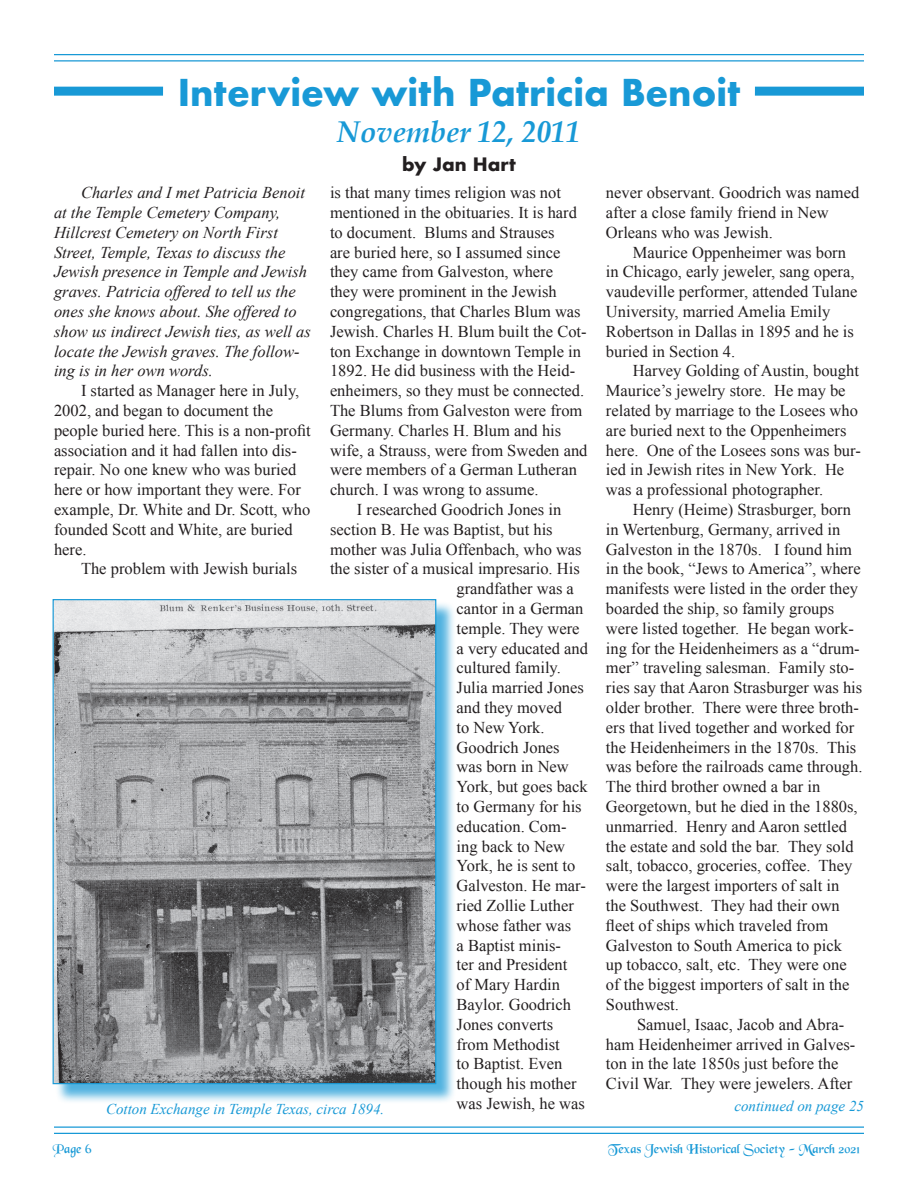
<style>
.page{position:relative;width:918px;height:1188px;background:#fff}
.page>*{position:absolute;margin:0;border:0;box-sizing:border-box;transform-origin:0 0}
.t1{font:700 36px "Futura";color:#1899d6}
.t2{font:italic 700 30px "Book Antiqua";color:#1899d6}
.t3{font:700 18px "Futura";color:#231f20}
.t4{font:16.5px/19.8px "Times New Roman";color:#231f20}
.t5{font:italic 16.5px/19.8px "Times New Roman";color:#231f20}
.t6{font:italic 15px "Times New Roman";color:#1899d6}
.t7{font:13.5px "Black Chancery";color:#1899d6}
</style>
<div class="page">
<hr style="left:54px;top:1126px;width:810px;height:2px;background:#1899d6">
<hr style="left:54px;top:1133px;width:810px;height:1px;background:#1899d6">
<hr style="left:54px;top:54px;width:810px;height:1px;background:#1899d6">
<hr style="left:54px;top:60px;width:810px;height:2px;background:#1899d6">
<div style="left:54px;top:87px;width:810px;height:9px;background:#1899d6"></div>
<div style="left:163px;top:87px;width:592px;height:9px;background:#fff"></div>
<div style="left:55px;top:601px;width:401px;height:503px;background:#1899d6;opacity:.75"></div>
<img style="left:55px;top:601px;width:379px;height:481px">
<h1 class="t1" style="left:178px;top:67px;width:564px">Interview with Patricia Benoit</h1>
<h2 class="t2" style="left:337px;top:112px;width:245px">November 12, 2011</h2>
<p class="t3" style="left:402px;top:151px;width:115px">by Jan Hart</p>
<p class="t4" style="left:330px;top:182px;width:233px">is that many times religion was not</p>
<p class="t4" style="left:330px;top:202px;width:249px">mentioned in the obituaries. It is hard</p>
<p class="t4" style="left:330px;top:222px;width:226px">to document. Blums and Strauses</p>
<p class="t4" style="left:330px;top:242px;width:232px">are buried here, so I assumed since</p>
<p class="t4" style="left:330px;top:262px;width:225px">they came from Galveston, where</p>
<p class="t4" style="left:330px;top:281px;width:228px">they were prominent in the Jewish</p>
<p class="t4" style="left:330px;top:301px;width:252px">congregations, that Charles Blum was</p>
<p class="t4" style="left:330px;top:321px;width:258px">Jewish. Charles H. Blum built the Cot-</p>
<p class="t4" style="left:330px;top:341px;width:253px">ton Exchange in downtown Temple in</p>
<p class="t4" style="left:330px;top:361px;width:247px">1892. He did business with the Heid-</p>
<p class="t4" style="left:330px;top:380px;width:256px">enheimers, so they must be connected.</p>
<p class="t4" style="left:330px;top:400px;width:254px">The Blums from Galveston were from</p>
<p class="t4" style="left:330px;top:420px;width:233px">Germany. Charles H. Blum and his</p>
<p class="t4" style="left:330px;top:440px;width:259px">wife, a Strauss, were from Sweden and</p>
<p class="t4" style="left:330px;top:460px;width:248px">were members of a German Lutheran</p>
<p class="t4" style="left:330px;top:479px;width:210px">church. I was wrong to assume.</p>
<p class="t4" style="left:357px;top:499px;width:206px">I researched Goodrich Jones in</p>
<p class="t4" style="left:330px;top:519px;width:224px">section B. He was Baptist, but his</p>
<p class="t4" style="left:330px;top:539px;width:253px">mother was Julia Offenbach, who was</p>
<p class="t4" style="left:330px;top:559px;width:251px">the sister of a musical impresario. His</p>
<p class="t4" style="left:457px;top:578px;width:119px">grandfather was a</p>
<p class="t4" style="left:457px;top:598px;width:128px">cantor in a German</p>
<p class="t4" style="left:457px;top:618px;width:124px">temple. They were</p>
<p class="t4" style="left:457px;top:638px;width:133px">a very educated and</p>
<p class="t4" style="left:457px;top:658px;width:106px">cultured family.</p>
<p class="t4" style="left:457px;top:677px;width:129px">Julia married Jones</p>
<p class="t4" style="left:457px;top:697px;width:107px">and they moved</p>
<p class="t4" style="left:457px;top:717px;width:90px">to New York.</p>
<p class="t4" style="left:457px;top:737px;width:105px">Goodrich Jones</p>
<p class="t4" style="left:457px;top:757px;width:114px">was born in New</p>
<p class="t4" style="left:457px;top:776px;width:133px">York, but goes back</p>
<p class="t4" style="left:457px;top:796px;width:127px">to Germany for his</p>
<p class="t4" style="left:457px;top:816px;width:111px">education. Com-</p>
<p class="t4" style="left:457px;top:836px;width:110px">ing back to New</p>
<p class="t4" style="left:457px;top:856px;width:120px">York, he is sent to</p>
<p class="t4" style="left:457px;top:875px;width:131px">Galveston. He mar-</p>
<p class="t4" style="left:457px;top:895px;width:119px">ried Zollie Luther</p>
<p class="t4" style="left:457px;top:915px;width:116px">whose father was</p>
<p class="t4" style="left:457px;top:935px;width:106px">a Baptist minis-</p>
<p class="t4" style="left:457px;top:955px;width:112px">ter and President</p>
<p class="t4" style="left:457px;top:974px;width:105px">of Mary Hardin</p>
<p class="t4" style="left:457px;top:994px;width:116px">Baylor. Goodrich</p>
<p class="t4" style="left:457px;top:1014px;width:98px">Jones converts</p>
<p class="t4" style="left:457px;top:1034px;width:105px">from Methodist</p>
<p class="t4" style="left:457px;top:1054px;width:107px">to Baptist. Even</p>
<p class="t4" style="left:457px;top:1073px;width:122px">though his mother</p>
<p class="t4" style="left:457px;top:1093px;width:130px">was Jewish, he was</p>
<p class="t4" style="left:606px;top:182px;width:255px">never observant. Goodrich was named after a close family friend in New<br>Orleans who was Jewish.</p>
<p class="t4" style="left:606px;top:242px;width:253px;text-indent:27px">Maurice Oppenheimer was born in Chicago, early jeweler, sang opera, vaudeville performer, attended Tulane University, married Amelia Emily Robertson in Dallas in 1895 and he is buried in Section 4.</p>
<p class="t4" style="left:606px;top:361px;width:256px;text-indent:27px">Harvey Golding of Austin, bought Maurice’s jewelry store. He may be related by marriage to the Losees who are buried next to the Oppenheimers here. One of the Losees sons was bur&shy;ied in Jewish rites in New York. He was a professional photographer.</p>
<p class="t4" style="left:606px;top:499px;width:258px;text-indent:27px">Henry (Heime) Strasburger, born in Wertenburg, Germany, arrived in Galveston in the 1870s. I found him in the book, “Jews to America”, where manifests were listed in the order they boarded the ship, so family groups were listed together. He began work&shy;ing for the Heidenheimers as a “drum&shy;mer” traveling salesman. Family sto&shy;ries say that Aaron Strasburger was his older brother. There were three broth&shy;ers that lived together and worked for the Heidenheimers in the 1870s. This was before the railroads came through.<br>The third brother owned a bar in Georgetown, but he died in the 1880s, unmarried. Henry and Aaron settled the estate and sold the bar. They sold salt, tobacco, groceries, coffee. They were the largest importers of salt in the Southwest. They had their own fleet of ships which traveled from Galveston to South America to pick up tobacco, salt, etc. They were one of the biggest importers of salt in the Southwest.</p>
<p class="t4" style="left:606px;top:1014px;width:251px;text-indent:31px">Samuel, Isaac, Jacob and Abra&shy;ham Heidenheimer arrived in Galves&shy;ton in the late 1850s just before the Civil War. They were jewelers. After</p>
<p class="t5" style="left:54px;top:182px;width:258px;text-indent:27px">Charles and I met Patricia Benoit at the Temple Cemetery Company, Hillcrest Cemetery on North First Street, Temple, Texas to discuss the Jewish presence in Temple and Jewish graves. Patricia offered to tell us the ones she knows about. She offered to show us indirect Jewish ties, as well as locate the Jewish graves. The follow&shy;ing is in her own words.</p>
<p class="t4" style="left:54px;top:381px;width:258px;text-indent:27px">I started as Manager here in July,<br>2002, and began to document the people buried here. This is a non-profit association and it had fallen into dis&shy;repair. No one knew who was buried here or how important they were. For example, Dr. White and Dr. Scott, who founded Scott and White, are buried here.</p>
<p class="t4" style="left:81px;top:559px;width:218px">The problem with Jewish burials</p>
<p class="t6" style="left:734px;top:1096px;width:131px">continued on page 25</p>
<p class="t6" style="left:106px;top:1098px;width:280px">Cotton Exchange in Temple Texas, circa 1894.</p>
<p class="t7" style="left:53px;top:1142px;width:40px">Page 6</p>
<p class="t7" style="left:608px;top:1142px;width:253px">Texas Jewish Historical Society - March 2021</p>
</div>
